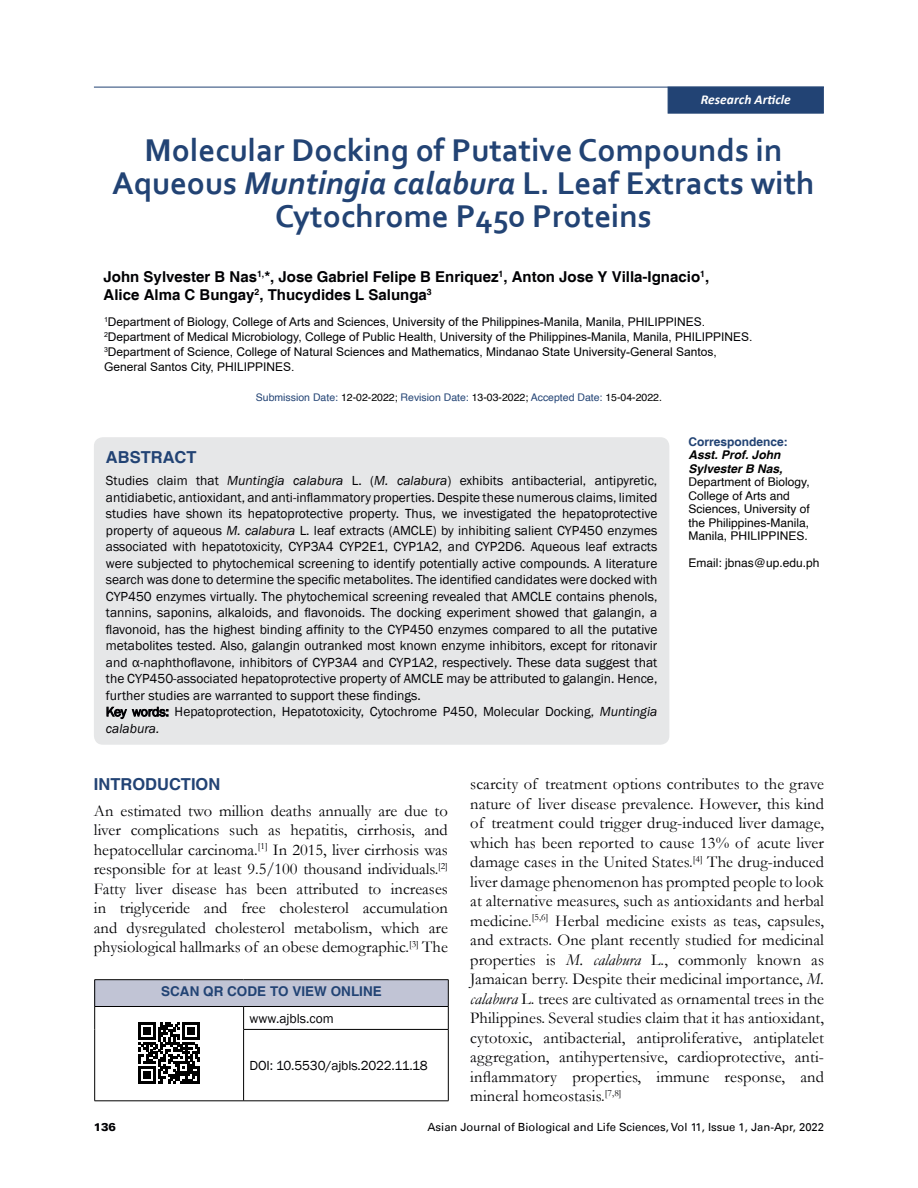
<style>
.page{position:relative;width:918px;height:1188px;background:#fff}
.page>*{position:absolute;margin:0;border:0;box-sizing:border-box;transform-origin:0 0}
.t1{font:700 33px/33px "Corbel";color:#224374;text-align:center}
.t2{font:16.5px/19.5px "Garamond";letter-spacing:.005em;color:#010003;text-align:justify}
.t3{font:700 16.5px "Helvetica";color:#224374}
.t4{font:700 15px/18px "Helvetica";color:#010003}
.t5{font:13.5px/16.5px "Franklin Gothic";color:#010003}
.t6{font:700 13.5px "Helvetica";color:#224374}
.t7{font:italic 700 13.5px "Calibri";color:#fff}
.t8{font:12px/15px "Arial";color:#010003}
.t9{font:12px/13.5px "Helvetica";color:#000}
.t10{font:italic 700 12px/13.5px "Helvetica";color:#000}
.t11{font:700 12px "Helvetica";color:#224374}
.t12{font:11.25px "Univers LT";color:#010003}
.t13{font:900 11.25px "Univers LT";color:#010003}
.t14{font:10.5px "Helvetica";color:#224374}
.s1{font-style:italic}
.s2{color:#000}
</style>
<div class="page">
<hr style="left:94px;top:87px;width:730px;height:1px;background:#224374">
<div style="left:668px;top:87px;width:156px;height:27px;background:#224374;border:1px solid #224374"></div>
<div style="left:94px;top:437px;width:575px;height:308px;background:#e6e7e8;border-radius:9px"></div>
<svg style="left:107px;top:707px;width:61px;height:12px"></svg>
<div style="left:95px;top:980px;width:353px;height:26px;background:#c1c4d5"></div>
<hr style="left:94px;top:979px;width:150px;height:1px;background:#000">
<hr style="left:244px;top:979px;width:204px;height:1px;background:#000">
<hr style="left:94px;top:1101px;width:150px;height:1px;background:#000">
<hr style="left:94px;top:1006px;width:150px;height:1px;background:#000">
<svg style="left:94px;top:980px;width:1px;height:49px"></svg>
<hr style="left:94px;top:1029px;width:1px;height:72px;background:#000">
<hr style="left:244px;top:1006px;width:204px;height:1px;background:#000">
<svg style="left:243px;top:1007px;width:1px;height:22px"></svg>
<svg style="left:448px;top:980px;width:1px;height:49px"></svg>
<hr style="left:243px;top:1029px;width:205px;height:1px;background:#000">
<hr style="left:243px;top:1030px;width:1px;height:71px;background:#000">
<hr style="left:448px;top:1030px;width:1px;height:71px;background:#000">
<hr style="left:244px;top:1101px;width:204px;height:1px;background:#000">
<svg style="left:138px;top:1022px;width:62px;height:62px"></svg>
<p class="t7" style="left:701px;top:91px;width:91px">Research Article</p>
<h1 class="t1" style="left:112px;top:132px;width:704px">Molecular Docking of Putative Compounds in<br>Aqueous <span class="s1">Muntingia calabura</span> L. Leaf Extracts with<br>Cytochrome P450 Proteins</h1>
<p class="t4" style="left:104px;top:268px;width:607px">John Sylvester B Nas<sup>1,</sup>*, Jose Gabriel Felipe B Enriquez<sup>1</sup>, Anton Jose Y Villa-Ignacio<sup>1</sup>,<br>Alice Alma C Bungay<sup>2</sup>, Thucydides L Salunga<sup>3</sup></p>
<p class="t8" style="left:104px;top:314px;width:650px"><sup>1</sup>Department of Biology, College of Arts and Sciences, University of the Philippines-Manila, Manila, PHILIPPINES.<br><sup>2</sup>Department of Medical Microbiology, College of Public Health, University of the Philippines-Manila, Manila, PHILIPPINES.<br><sup>3</sup>Department of Science, College of Natural Sciences and Mathematics, Mindanao State University-General Santos, General Santos City, PHILIPPINES.</p>
<p class="t14" style="left:256px;top:389px;width:408px">Submission Date: <span class="s2">12-02-2022;</span> Revision Date: <span class="s2">13-03-2022;</span> Accepted Date: <span class="s2">15-04-2022.</span></p>
<p class="t3" style="left:106px;top:447px;width:92px">ABSTRACT</p>
<p class="t5" style="left:106px;top:473px;width:553px">Studies claim that <span class="s1">Muntingia calabura</span> L. (<span class="s1">M. calabura</span>) exhibits antibacterial, antipyretic, antidiabetic, antioxidant, and anti-inflammatory properties. Despite these numerous claims, limited studies have shown its hepatoprotective property. Thus, we investigated the hepatoprotective property of aqueous <span class="s1">M. calabura</span> L. leaf extracts (AMCLE) by inhibiting salient CYP450 enzymes associated with hepatotoxicity, CYP3A4 CYP2E1, CYP1A2, and CYP2D6. Aqueous leaf extracts were subjected to phytochemical screening to identify potentially active compounds. A literature search was done to determine the specific metabolites. The identified candidates were docked with CYP450 enzymes virtually. The phytochemical screening revealed that AMCLE contains phenols, tannins, saponins, alkaloids, and flavonoids. The docking experiment showed that galangin, a flavonoid, has the highest binding affinity to the CYP450 enzymes compared to all the putative metabolites tested. Also, galangin outranked most known enzyme inhibitors, except for ritonavir and α-naphthoflavone, inhibitors of CYP3A4 and CYP1A2, respectively. These data suggest that the CYP450-associated hepatoprotective property of AMCLE may be attributed to galangin. Hence, further studies are warranted to support these findings.<br>Key words: Hepatoprotection, Hepatotoxicity, Cytochrome P450, Molecular Docking, <span class="s1">Muntingia calabura.</span></p>
<p class="t11" style="left:688px;top:434px;width:101px">Correspondence:</p>
<p class="t10" style="left:688px;top:449px;width:96px">Asst. Prof. John<br>Sylvester B Nas,</p>
<p class="t9" style="left:688px;top:476px;width:123px">Department of Biology,<br>College of Arts and<br>Sciences, University of the Philippines-Manila,<br>Manila, PHILIPPINES.</p>
<p class="t9" style="left:688px;top:557px;width:132px">Email: jbnas@up.edu.ph</p>
<p class="t3" style="left:94px;top:774px;width:128px">INTRODUCTION</p>
<p class="t2" style="left:94px;top:800px;width:356px">An estimated two million deaths annually are due to liver complications such as hepatitis, cirrhosis, and hepatocellular carcinoma.<sup>[1]</sup> In 2015, liver cirrhosis was responsible for at least 9.5/100 thousand individuals.<sup>[2] </sup>Fatty liver disease has been attributed to increases in triglyceride and free cholesterol accumulation and dysregulated cholesterol metabolism, which are physiological hallmarks of an obese demographic.<sup>[3]</sup> The</p>
<p class="t6" style="left:161px;top:983px;width:222px">SCAN QR CODE TO VIEW ONLINE</p>
<p class="t5" style="left:250px;top:1010px;width:86px">www.ajbls.com</p>
<p class="t5" style="left:250px;top:1057px;width:180px">DOI: 10.5530/ajbls.2022.11.18</p>
<p class="t2" style="left:470px;top:774px;width:355px">scarcity of treatment options contributes to the grave nature of liver disease prevalence. However, this kind of treatment could trigger drug-induced liver damage, which has been reported to cause 13% of acute liver damage cases in the United States.<sup>[4]</sup> The drug-induced liver damage phenomenon has prompted people to look at alternative measures, such as antioxidants and herbal medicine.<sup>[5,6]</sup> Herbal medicine exists as teas, capsules, and extracts. One plant recently studied for medicinal properties is <span class="s1">M. calabura</span> L., commonly known as Jamaican berry. Despite their medicinal importance, <span class="s1">M. calabura</span> L. trees are cultivated as ornamental trees in the Philippines. Several studies claim that it has antioxidant, cytotoxic, antibacterial, antiproliferative, antiplatelet aggregation, antihypertensive, cardioprotective, anti&shy;inflammatory properties, immune response, and mineral homeostasis.<sup>[7,8]</sup></p>
<p class="t13" style="left:94px;top:1120px;width:24px">136</p>
<p class="t12" style="left:428px;top:1120px;width:398px">Asian Journal of Biological and Life Sciences, Vol 11, Issue 1, Jan-Apr, 2022</p>
</div>
